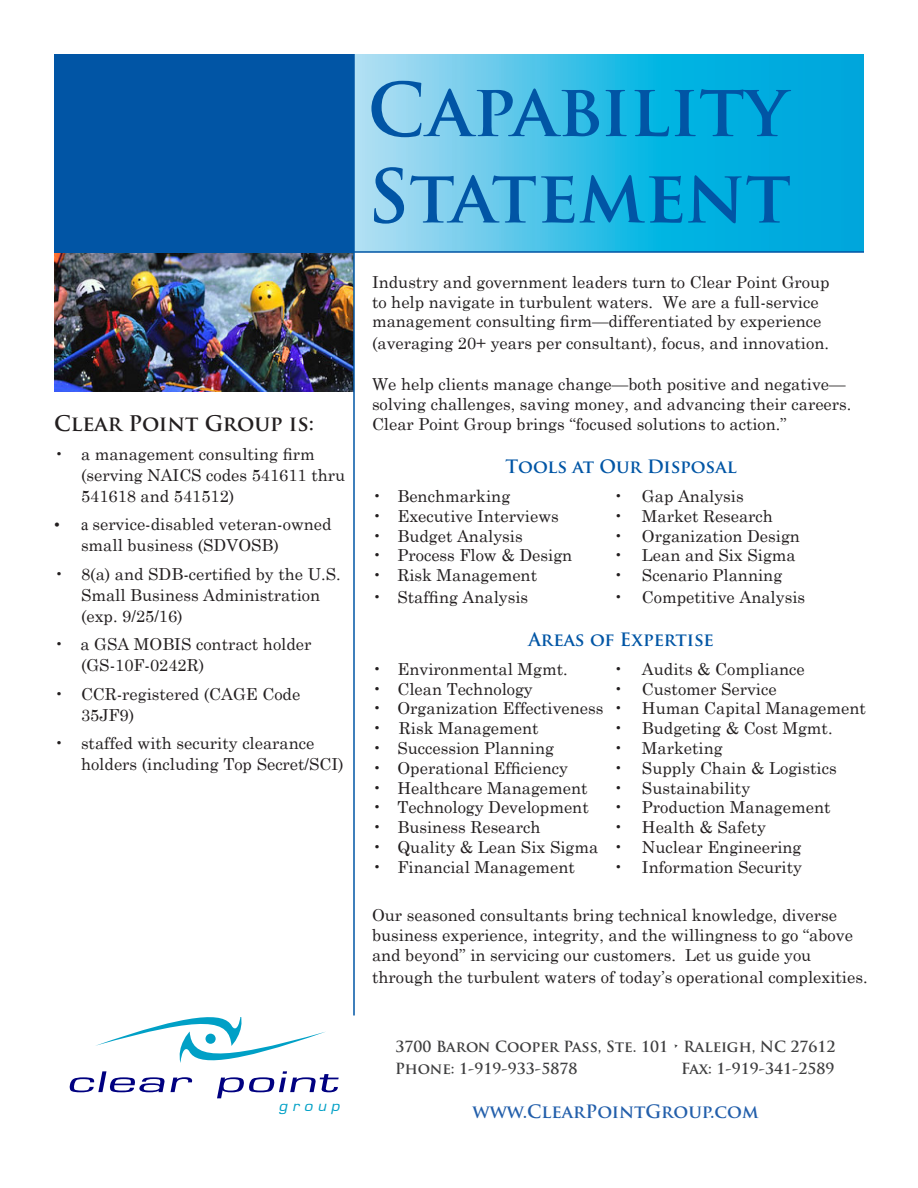
<style>
.page{position:relative;width:918px;height:1188px;background:#fff}
.page>*{position:absolute;margin:0;border:0;box-sizing:border-box;transform-origin:0 0}
.t1{font:700 72px "Trajan Pro";color:#0155a5}
.t2{font:italic 31.2px "Eurostile";color:#000080;scale:1.92 1}
.t3{font:700 21px "Trajan Pro";color:#231f20}
.t4{font:700 18px "Trajan Pro";color:#0155a5}
.Hyperlink{font:700 18px "Trajan Pro";color:#235fab}
.t5{font:16.5px/21px "Century Schoolbook";color:#231f20}
.t6{font:italic 15.45px "Eurostile";color:#00a0c6;scale:1.14 1}
.t7{font:700 15px "Trajan Pro";color:#3e3e3f}
.s1{font-family:"Times New Roman"}
</style>
<div class="page">
<svg style="left:355px;top:54px;width:509px;height:197px;background:#38bee6"></svg>
<img style="left:54px;top:253px;width:299px;height:139px">
<div style="left:54px;top:54px;width:300px;height:198px;background:#0155a5"></div>
<hr style="left:54px;top:251px;width:810px;height:2px;background:#0155a5">
<hr style="left:353px;top:54px;width:2px;height:961px;background:#0155a5">
<svg style="left:96px;top:1018px;width:230px;height:45px"></svg>
<div style="left:206px;top:1034px;width:10px;height:10px;background:#00a0c6;border-radius:50%"></div>
<p class="t3" style="left:54px;top:411px;width:262px">Clear Point Group is:</p>
<p class="t5" style="left:81px;top:442px;width:266px;text-indent:-27px">• a management consulting firm (serving NAICS codes 541611 thru<br>541618 and 541512)</p>
<p class="t5" style="left:81px;top:512px;width:252px;text-indent:-27px"><span class="s1">• a</span> service-disabled veteran-owned small business (SDVOSB)</p>
<p class="t5" style="left:81px;top:562px;width:261px;text-indent:-27px">• 8(a) and SDB-certified by the U.S.<br>Small Business Administration (exp. 9/25/16)</p>
<p class="t5" style="left:81px;top:632px;width:232px;text-indent:-27px">• a GSA MOBIS contract holder (GS-10F-0242R)</p>
<p class="t5" style="left:81px;top:682px;width:221px;text-indent:-27px">• CCR-registered (CAGE Code<br>35JF9)</p>
<p class="t5" style="left:81px;top:731px;width:264px;text-indent:-27px">• staffed with security clearance holders (including Top Secret/SCI)</p>
<p class="t2" style="left:66px;top:1065px;width:146px">clear point</p>
<p class="t6" style="left:278px;top:1098px;width:58px">group</p>
<p class="t1" style="left:368px;top:65px;width:422px">Capability</p>
<p class="t1" style="left:368px;top:151px;width:425px">Statement</p>
<p class="t5" style="left:372px;top:270px;width:459px;line-height:19.8px">Industry and government leaders turn to Clear Point Group to help navigate in turbulent waters. We are a full-service management consulting firm—differentiated by experience</p>
<p class="t5" style="left:372px;top:331px;width:459px">(averaging 20+ years per consultant), focus, and innovation.</p>
<p class="t5" style="left:372px;top:373px;width:481px;line-height:19.8px">We help clients manage change—both positive and negative— solving challenges, saving money, and advancing their careers.<br>Clear Point Group brings “focused solutions to action.”</p>
<p class="t4" style="left:506px;top:455px;width:233px">Tools at Our Disposal</p>
<p class="t5" style="left:372px;top:484px;width:140px">• Benchmarking</p>
<p class="t5" style="left:613px;top:484px;width:132px">• Gap Analysis</p>
<p class="t5" style="left:372px;top:504px;width:188px">• Executive Interviews</p>
<p class="t5" style="left:613px;top:504px;width:161px">• Market Research</p>
<p class="t5" style="left:372px;top:524px;width:152px">• Budget Analysis</p>
<p class="t5" style="left:613px;top:524px;width:188px">• Organization Design</p>
<p class="t5" style="left:372px;top:543px;width:202px">• Process Flow &amp; Design</p>
<p class="t5" style="left:613px;top:543px;width:184px">• Lean and Six Sigma</p>
<p class="t5" style="left:372px;top:563px;width:167px">• Risk Management</p>
<p class="t5" style="left:613px;top:563px;width:170px">• Scenario Planning</p>
<p class="t5" style="left:372px;top:585px;width:158px">• Staffing Analysis</p>
<p class="t5" style="left:613px;top:585px;width:193px">• Competitive Analysis</p>
<p class="t4" style="left:528px;top:628px;width:187px">Areas of Expertise</p>
<p class="t5" style="left:372px;top:657px;width:197px">• Environmental Mgmt.</p>
<p class="t5" style="left:613px;top:657px;width:193px">• Audits &amp; Compliance</p>
<p class="t5" style="left:372px;top:677px;width:162px">• Clean Technology</p>
<p class="t5" style="left:613px;top:677px;width:165px">• Customer Service</p>
<p class="t5" style="left:372px;top:696px;width:495px">• Organization Effectiveness • Human Capital Management</p>
<p class="t5" style="left:372px;top:716px;width:168px">• Risk Management</p>
<p class="t5" style="left:613px;top:716px;width:221px">• Budgeting &amp; Cost Mgmt.</p>
<p class="t5" style="left:372px;top:736px;width:183px">• Succession Planning</p>
<p class="t5" style="left:613px;top:736px;width:111px">• Marketing</p>
<p class="t5" style="left:372px;top:756px;width:197px">• Operational Efficiency</p>
<p class="t5" style="left:613px;top:756px;width:225px">• Supply Chain &amp; Logistics</p>
<p class="t5" style="left:372px;top:776px;width:217px">• Healthcare Management</p>
<p class="t5" style="left:613px;top:776px;width:138px">• Sustainability</p>
<p class="t5" style="left:372px;top:795px;width:218px">• Technology Development</p>
<p class="t5" style="left:613px;top:795px;width:219px">• Production Management</p>
<p class="t5" style="left:372px;top:815px;width:170px">• Business Research</p>
<p class="t5" style="left:613px;top:815px;width:154px">• Health &amp; Safety</p>
<p class="t5" style="left:372px;top:835px;width:431px">• Quality &amp; Lean Six Sigma • Nuclear Engineering</p>
<p class="t5" style="left:372px;top:855px;width:205px">• Financial Management</p>
<p class="t5" style="left:613px;top:855px;width:190px">• Information Security</p>
<p class="t5" style="left:372px;top:904px;width:483px;line-height:19.8px">Our seasoned consultants bring technical knowledge, diverse business experience, integrity, and the willingness to go “above and beyond” in servicing our customers. Let us guide you</p>
<p class="t5" style="left:372px;top:965px;width:497px">through the turbulent waters of today’s operational complexities.</p>
<p class="t7" style="left:396px;top:1037px;width:441px">3700 Baron Cooper Pass, Ste. 101 • Raleigh, NC 27612</p>
<p class="t7" style="left:395px;top:1060px;width:184px">Phone: 1-919-933-5878</p>
<p class="t7" style="left:681px;top:1060px;width:155px">Fax: 1-919-341-2589</p>
<p class="Hyperlink" style="left:473px;top:1100px;width:288px">www.ClearPointGroup.com</p>
</div>
